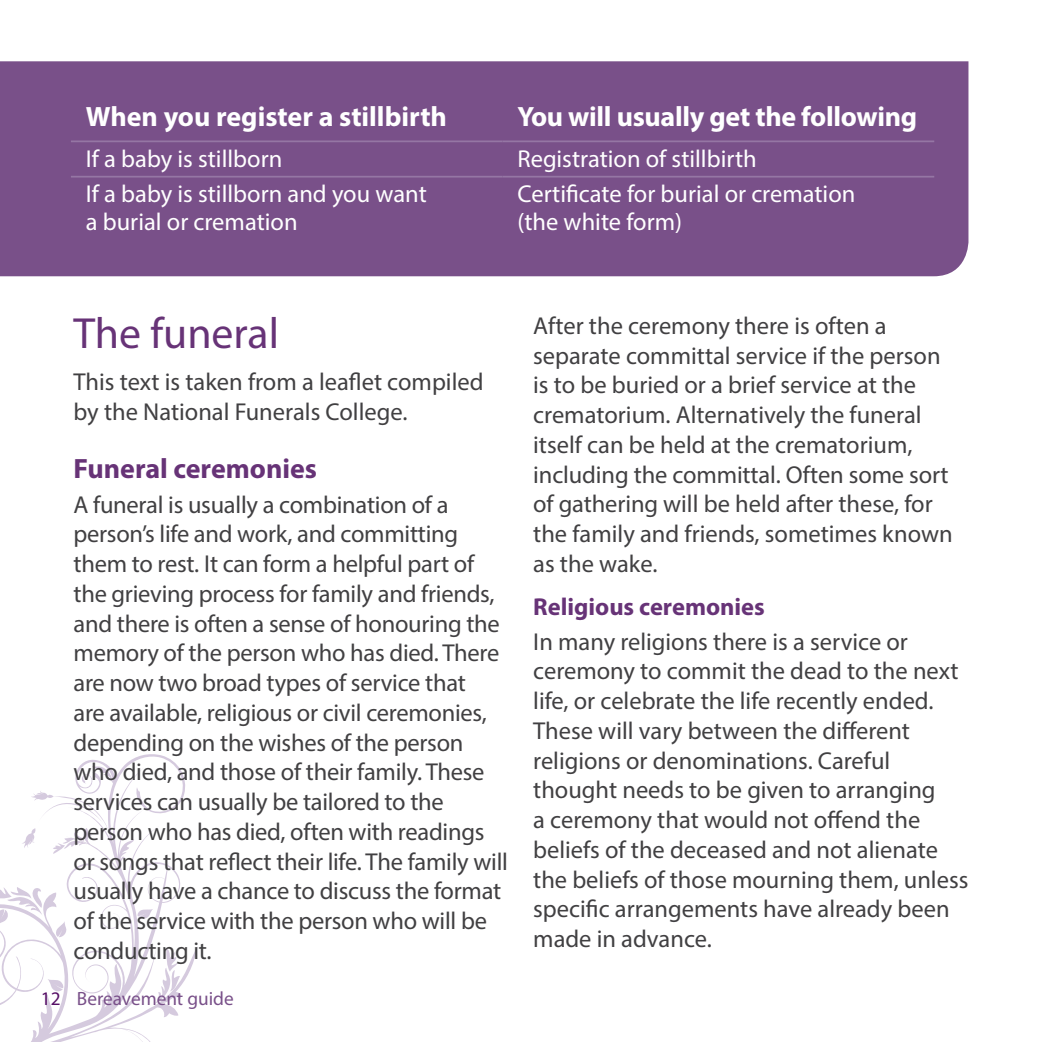
<style>
.page{position:relative;width:1042px;height:1042px;background:#fff}
.page>*{position:absolute;margin:0;border:0;box-sizing:border-box;transform-origin:0 0}
.t1{font:43.75px "Myriad Pro";color:#673377}
.subheader{font:700 28px "Myriad Pro";letter-spacing:-.01em;color:#fff}
.subheader-2{font:700 28px "Myriad Pro";color:#673377}
.body_text{font:24.5px/29.8px "Myriad Pro";letter-spacing:-.005em;color:#414042}
.body_text-2{font:24.5px/28px "Myriad Pro";color:#fff}
.body_text-3{font:700 24.5px "Myriad Pro";color:#673377}
.t2{font:19.25px "Myriad Pro";color:#795089}
.s1{color:#571067}
</style>
<div class="page">
<svg style="left:0;top:754px;width:197px;height:288px"></svg>
<div style="left:0;top:61px;width:968px;height:215px;background:#795089"></div>
<hr style="left:71px;top:140px;width:431px;height:2px;background:#9576a4">
<hr style="left:502px;top:140px;width:432px;height:2px;background:#9576a4">
<hr style="left:71px;top:176px;width:431px;height:2px;background:#9576a4">
<hr style="left:502px;top:176px;width:432px;height:2px;background:#9576a4">
<p class="subheader" style="left:86px;top:99px;width:363px">When you register a stillbirth</p>
<p class="subheader" style="left:517px;top:99px;width:401px">You will usually get the following</p>
<p class="body_text-2" style="left:86px;top:144px;width:198px">If a baby is stillborn</p>
<p class="body_text-2" style="left:517px;top:144px;width:241px">Registration of stillbirth</p>
<p class="body_text-2" style="left:86px;top:179px;width:342px">If a baby is stillborn and you want a burial or cremation</p>
<p class="body_text-2" style="left:517px;top:179px;width:339px">Certificate for burial or cremation (the white form)</p>
<p class="t1" style="left:74px;top:307px;width:207px">The funeral</p>
<p class="body_text" style="left:74px;top:367px;width:411px">This text is taken from a leaflet compiled by the National Funerals College.</p>
<p class="subheader-2" style="left:74px;top:450px;width:245px">Funeral ceremonies</p>
<p class="body_text" style="left:74px;top:489px;width:436px">A funeral is usually a combination of a person’s life and work, and committing them to rest. It can form a helpful part of the grieving process for family and friends, and there is often a sense of honouring the memory of the person who has died. There are now two broad types of service that<br>are available, religious or civil ceremonies, depending on the wishes of the person who died, and those of their family. These services can usually be tailored to the person who has died, often with readings or songs that reflect their life. The family will usually have a chance to discuss the format of the service with the person who will be conducting it.</p>
<p class="t2" style="left:41px;top:986px;width:194px"><span class="s1">12</span> Bereavement guide</p>
<p class="body_text" style="left:533px;top:310px;width:421px">After the ceremony there is often a separate committal service if the person is to be buried or a brief service at the crematorium. Alternatively the funeral itself can be held at the crematorium, including the committal. Often some sort of gathering will be held after these, for the family and friends, sometimes known as the wake.</p>
<p class="body_text-3" style="left:533px;top:590px;width:233px">Religious ceremonies</p>
<p class="body_text" style="left:533px;top:626px;width:437px">In many religions there is a service or ceremony to commit the dead to the next life, or celebrate the life recently ended.<br>These will vary between the different religions or denominations. Careful thought needs to be given to arranging<br>a ceremony that would not offend the beliefs of the deceased and not alienate the beliefs of those mourning them, unless specific arrangements have already been made in advance.</p>
</div>
